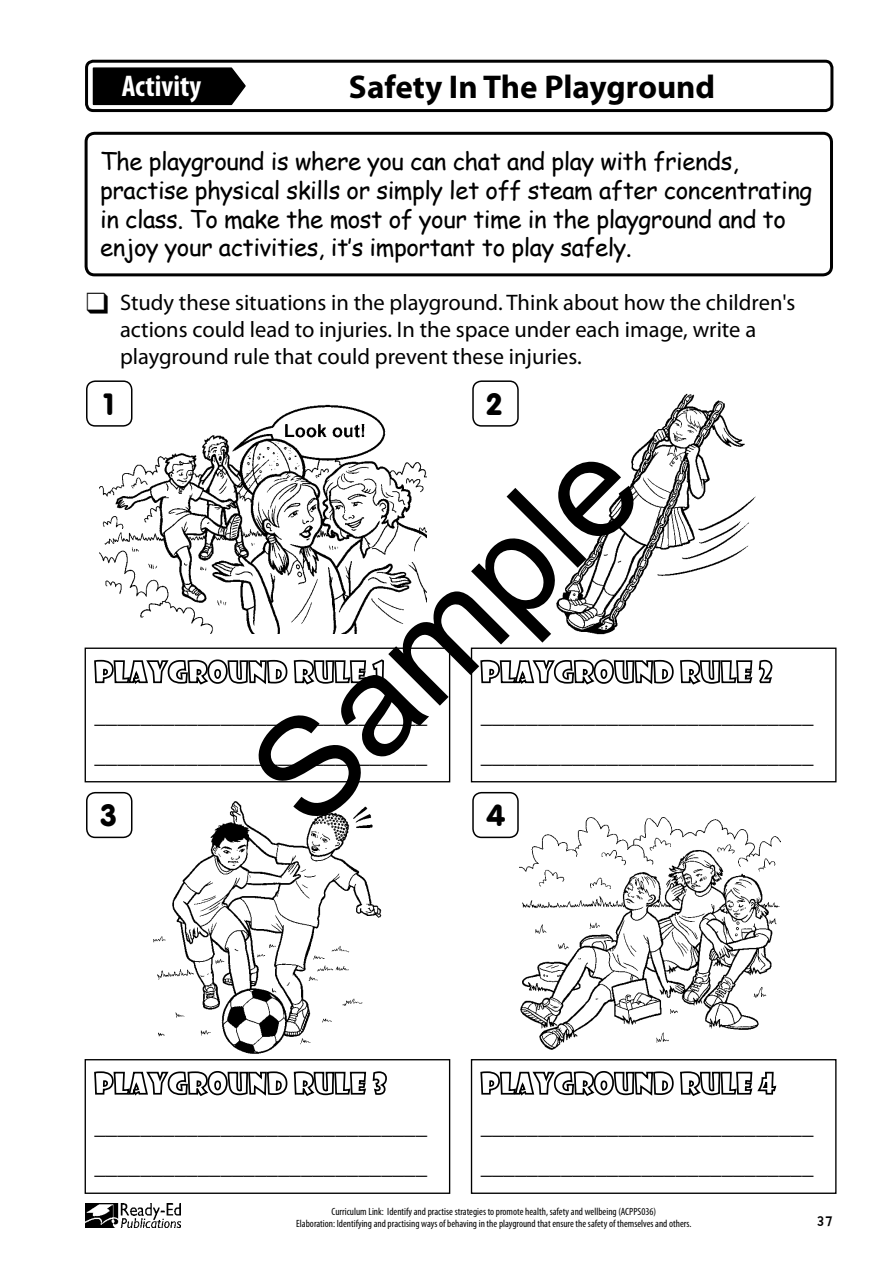
<style>
.page{position:relative;width:893px;height:1263px;background:#fff}
.page>*{position:absolute;margin:0;border:0;box-sizing:border-box;transform-origin:0 0}
.t1{font:140.55px "Arial";color:#000}
.t2{font:700 33px "Myriad Pro";color:#000}
.t3{font:700 condensed 30px "Myriad Pro";color:#fff}
.t4{font:700 30px "Vogue";color:#000}
.t5{font:24px/28.8px "Comic Sans MS";letter-spacing:-.02em;color:#000}
.t6{font:22.95px/40.3px "Myriad Pro";color:#000}
.t7{font:22.5px/27px "Myriad Pro";color:#000}
.t8{font:15px "Geometric 231 BT Bold C";color:#000}
.t9{font:condensed 10.5px/12.6px "Myriad Pro";color:#000;text-align:center}
</style>
<div class="page">
<svg style="left:92px;top:67px;width:154px;height:39px;background:#151515"></svg>
<img style="left:85px;top:1203px;width:95px;height:24px">
<div style="left:85px;top:60px;width:748px;height:52px;border:3px solid #000;border-radius:7px"></div>
<img style="left:100px;top:402px;width:326px;height:222px">
<div style="left:85px;top:132px;width:748px;height:144px;border:3px solid #000;border-radius:9px"></div>
<div style="left:87px;top:381px;width:45px;height:45px;background:#fff;border-radius:9px"></div>
<div style="left:86px;top:380px;width:46px;height:47px;border:2px solid #000;border-radius:9px"></div>
<div style="left:472px;top:380px;width:47px;height:47px;border:2px solid #000;border-radius:9px"></div>
<div style="left:86px;top:792px;width:46px;height:46px;border:2px solid #000;border-radius:9px"></div>
<div style="left:472px;top:792px;width:47px;height:46px;border:2px solid #000;border-radius:9px"></div>
<svg style="left:94px;top:556px;width:291px;height:129px"></svg>
<div style="left:85px;top:647px;width:365px;height:135px;border:1px solid #000"></div>
<svg style="left:480px;top:659px;width:293px;height:26px"></svg>
<div style="left:471px;top:647px;width:365px;height:135px;border:1px solid #000"></div>
<svg style="left:94px;top:1071px;width:293px;height:25px"></svg>
<div style="left:85px;top:1059px;width:365px;height:135px;border:1px solid #000"></div>
<svg style="left:480px;top:1071px;width:297px;height:25px"></svg>
<div style="left:471px;top:1059px;width:365px;height:135px;border:1px solid #000"></div>
<img style="left:153px;top:801px;width:229px;height:253px">
<img style="left:520px;top:817px;width:261px;height:233px">
<img style="left:537px;top:393px;width:232px;height:256px">
<h3 class="t3" style="left:122px;top:67px;width:81px">Activity</h3>
<h2 class="t2" style="left:349px;top:65px;width:368px">Safety In The Playground</h2>
<p class="t5" style="left:100px;top:146px;width:713px">The playground is where you can chat and play with friends, practise physical skills or simply let off steam after concentrating in class. To make the most of your time in the playground and to enjoy your activities, it’s important to play safely.</p>
<p class="t7" style="left:120px;top:289px;width:677px;text-indent:-34px">❑ Study these situations in the playground. Think about how the children's actions could lead to injuries. In the space under each image, write a playground rule that could prevent these injuries.</p>
<h3 class="t4" style="left:104px;top:386px;width:13px">1</h3>
<h3 class="t4" style="left:487px;top:386px;width:19px">2</h3>
<h1 class="t1" style="left:212px;top:734px;width:478px;rotate:-45deg">Sample</h1>
<p class="t6" style="left:94px;top:694px;width:334px">_____________________________ _____________________________</p>
<p class="t6" style="left:481px;top:694px;width:334px">_____________________________ _____________________________</p>
<h3 class="t4" style="left:101px;top:797px;width:19px">3</h3>
<h3 class="t4" style="left:487px;top:797px;width:19px">4</h3>
<p class="t6" style="left:94px;top:1106px;width:334px">_____________________________ _____________________________</p>
<p class="t6" style="left:481px;top:1106px;width:334px">_____________________________ _____________________________</p>
<p class="t9" style="left:296px;top:1205px;width:397px">Curriculum Link: Identify and practise strategies to promote health, safety and wellbeing (ACPPS036)<br>Elaboration: Identifying and practising ways of behaving in the playground that ensure the safety of themselves and others.</p>
<p class="t8" style="left:817px;top:1210px;width:18px">37</p>
</div>
